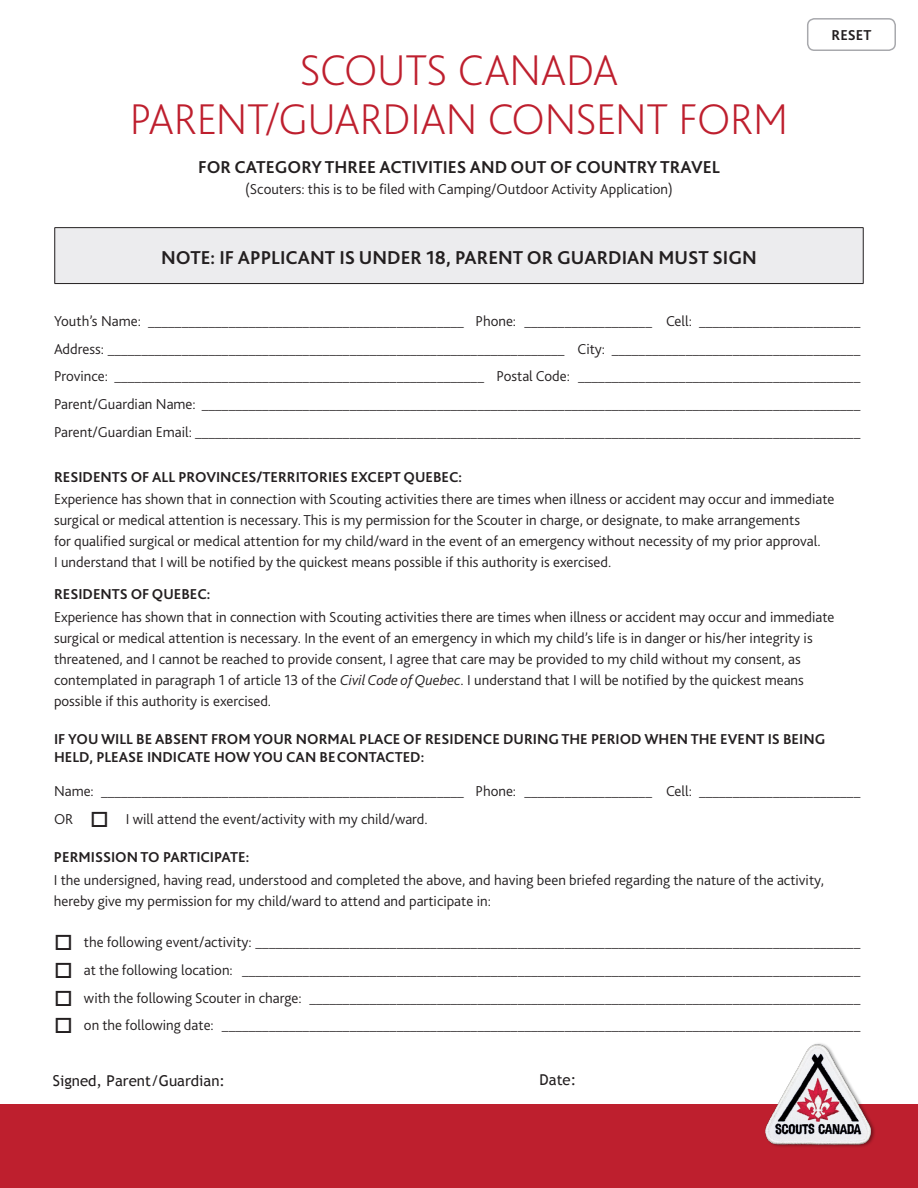
<style>
.page{position:relative;width:918px;height:1188px;background:#fff}
.page>*{position:absolute;margin:0;border:0;box-sizing:border-box;transform-origin:0 0}
.t1{font:200 45px/48px "Bliss 2";letter-spacing:-.01em;color:#be1f2e;text-align:center}
.t2{font:700 19.5px "Bliss 2";color:#231f20}
.t3{font:700 18px "Bliss 2";color:#231f20}
.t4{font:300 15px/21px "Bliss 2";color:#231f20}
.t5{font:700 15px/18px "Bliss 2";color:#231f20}
.t6{font:15px "Trebuchet MS";color:#221e1f}
.s1{font-style:italic}
</style>
<div class="page">
<div style="left:0;top:1104px;width:918px;height:84px;background:#be1f2e"></div>
<img style="left:765px;top:1043px;width:110px;height:104px">
<div style="left:55px;top:228px;width:808px;height:56px;background:#ececee"></div>
<hr style="left:54px;top:227px;width:810px;height:1px;background:#231f20">
<hr style="left:54px;top:228px;width:1px;height:55px;background:#231f20">
<hr style="left:863px;top:228px;width:1px;height:55px;background:#231f20">
<hr style="left:54px;top:283px;width:810px;height:1px;background:#231f20">
<div style="left:807px;top:18px;width:89px;height:33px;border:2px solid #a8a9ad;border-radius:7px"></div>
<h1 class="t1" style="left:130px;top:45px;width:660px">SCOUTS CANADA<br>PARENT/GUARDIAN CONSENT FORM</h1>
<p class="t3" style="left:198px;top:156px;width:523px">FOR CATEGORY THREE ACTIVITIES AND OUT OF COUNTRY TRAVEL</p>
<p class="t4" style="left:245px;top:178px;width:429px">(Scouters: this is to be filed with Camping/Outdoor Activity Application)</p>
<h2 class="t2" style="left:161px;top:246px;width:597px">NOTE: IF APPLICANT IS UNDER 18, PARENT OR GUARDIAN MUST SIGN</h2>
<p class="t5" style="left:832px;top:25px;width:41px">RESET</p>
<p class="t4" style="left:54px;top:307px;width:808px;line-height:27.8px;text-align:justify">Youth’s Name: _______________________________________________ Phone: ___________________ Cell: ________________________ Address: ____________________________________________________________________ City: _____________________________________ Province: _______________________________________________________ Postal Code: __________________________________________ Parent/Guardian Name: __________________________________________________________________________________________________ Parent/Guardian Email: ___________________________________________________________________________________________________</p>
<p class="t5" style="left:54px;top:467px;width:410px">RESIDENTS OF ALL PROVINCES/TERRITORIES EXCEPT QUEBEC:</p>
<p class="t4" style="left:54px;top:489px;width:782px">Experience has shown that in connection with Scouting activities there are times when illness or accident may occur and immediate surgical or medical attention is necessary. This is my permission for the Scouter in charge, or designate, to make arrangements<br>for qualified surgical or medical attention for my child/ward in the event of an emergency without necessity of my prior approval.<br>I understand that I will be notified by the quickest means possible if this authority is exercised.</p>
<p class="t5" style="left:54px;top:585px;width:158px">RESIDENTS OF QUEBEC:</p>
<p class="t4" style="left:54px;top:606px;width:782px">Experience has shown that in connection with Scouting activities there are times when illness or accident may occur and immediate surgical or medical attention is necessary. In the event of an emergency in which my child’s life is in danger or his/her integrity is threatened, and I cannot be reached to provide consent, I agree that care may be provided to my child without my consent, as contemplated in paragraph 1 of article 13 of the <span class="s1">Civil Code of Quebec</span>. I understand that I will be notified by the quickest means possible if this authority is exercised.</p>
<p class="t5" style="left:54px;top:729px;width:773px">IF YOU WILL BE ABSENT FROM YOUR NORMAL PLACE OF RESIDENCE DURING THE PERIOD WHEN THE EVENT IS BEING<br>HELD, PLEASE INDICATE HOW YOU CAN BE CONTACTED:</p>
<p class="t4" style="left:54px;top:777px;width:808px;line-height:27.8px">Name: ______________________________________________________ Phone: ___________________ Cell: ________________________<br>OR □ I will attend the event/activity with my child/ward.</p>
<p class="t5" style="left:54px;top:848px;width:197px">PERMISSION TO PARTICIPATE:</p>
<p class="t4" style="left:54px;top:869px;width:772px">I the undersigned, having read, understood and completed the above, and having been briefed regarding the nature of the activity, hereby give my permission for my child/ward to attend and participate in:</p>
<p class="t4" style="left:54px;top:931px;width:808px">□ the following event/activity: __________________________________________________________________________________________</p>
<p class="t4" style="left:54px;top:959px;width:808px">□ at the following location: ____________________________________________________________________________________________</p>
<p class="t4" style="left:54px;top:987px;width:808px">□ with the following Scouter in charge: __________________________________________________________________________________</p>
<p class="t4" style="left:54px;top:1015px;width:808px">□ on the following date: _______________________________________________________________________________________________</p>
<p class="t6" style="left:53px;top:1071px;width:174px">Signed, Parent/Guardian:</p>
<p class="t6" style="left:540px;top:1071px;width:38px">Date:</p>
</div>
